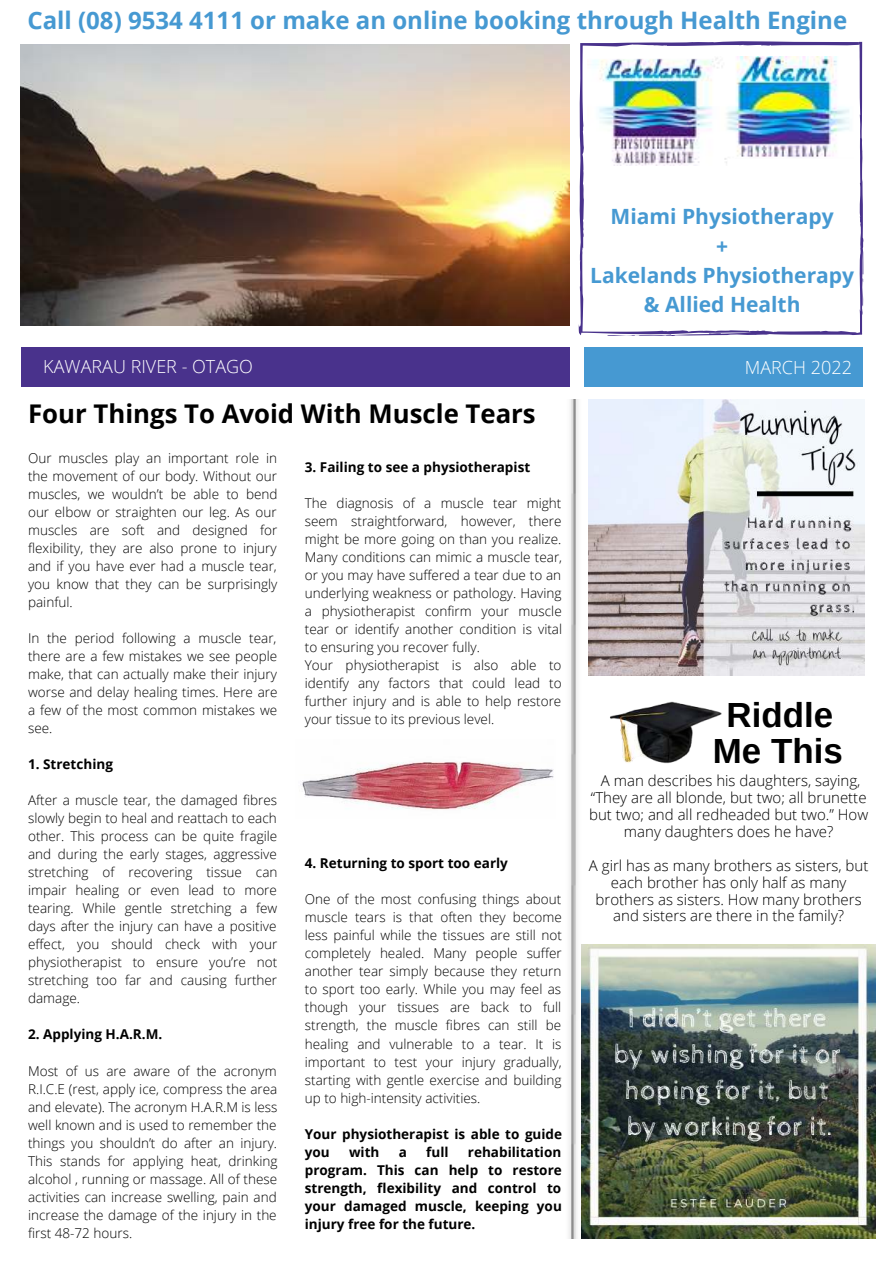
<style>
.page{position:relative;width:894px;height:1264px;background:#fff}
.page>*{position:absolute;margin:0;border:0;box-sizing:border-box;transform-origin:0 0}
.t1{font:700 34.95px/36px "Arimo";color:#000;text-align:center}
.t2{font:700 25.8px "Open Sans";color:#000}
.t3{font:700 24px "Open Sans";color:#4699d2}
.t4{font:700 21px/29.2px "Open Sans";color:#4699d2;text-align:center}
.t5{font:300 18px "Open Sans";color:#fff}
.t6{font:300 15px/17px "Open Sans";color:#000;text-align:center}
.t7{font:300 13.5px/18px "Open Sans";color:#000;text-align:justify}
.t8{font:700 13.5px/18px "Open Sans";color:#000}
</style>
<div class="page">
<svg style="left:578px;top:41px;width:285px;height:295px"></svg>
<div style="left:21px;top:347px;width:548px;height:40px;background:#49328c"></div>
<div style="left:584px;top:347px;width:278px;height:40px;background:#4699d2"></div>
<img style="left:587px;top:57px;width:266px;height:109px">
<img style="left:569px;top:399px;width:9px;height:839px">
<img style="left:610px;top:701px;width:112px;height:63px">
<img style="left:21px;top:44px;width:548px;height:282px">
<img style="left:588px;top:399px;width:276px;height:276px">
<img style="left:581px;top:944px;width:294px;height:294px">
<img style="left:300px;top:762px;width:254px;height:48px">
<h3 class="t3" style="left:27px;top:3px;width:821px">Call (08) 9534 4111 or make an online booking through Health Engine</h3>
<h3 class="t5" style="left:43px;top:354px;width:211px">KAWARAU RIVER - OTAGO</h3>
<h2 class="t2" style="left:28px;top:396px;width:509px">Four Things To Avoid With Muscle Tears</h2>
<p class="t7" style="left:28px;top:448px;width:251px">Our muscles play an important role in the movement of our body. Without our muscles, we wouldn’t be able to bend our elbow or straighten our leg. As our muscles are soft and designed for flexibility, they are also prone to injury and if you have ever had a muscle tear, you know that they can be surprisingly painful.</p>
<p class="t7" style="left:28px;top:628px;width:251px">In the period following a muscle tear, there are a few mistakes we see people make, that can actually make their injury worse and delay healing times. Here are a few of the most common mistakes we see.</p>
<p class="t8" style="left:28px;top:755px;width:86px">1. Stretching</p>
<p class="t7" style="left:28px;top:791px;width:251px">After a muscle tear, the damaged fibres slowly begin to heal and reattach to each other. This process can be quite fragile and during the early stages, aggressive stretching of recovering tissue can impair healing or even lead to more tearing. While gentle stretching a few days after the injury can have a positive effect, you should check with your physiotherapist to ensure you’re not stretching too far and causing further damage.</p>
<p class="t8" style="left:28px;top:1025px;width:136px">2. Applying H.A.R.M.</p>
<p class="t7" style="left:28px;top:1061px;width:251px">Most of us are aware of the acronym R.I.C.E (rest, apply ice, compress the area and elevate). The acronym H.A.R.M is less well known and is used to remember the things you shouldn’t do after an injury.<br>This stands for applying heat, drinking alcohol , running or massage. All of these activities can increase swelling, pain and increase the damage of the injury in the first 48-72 hours.</p>
<p class="t8" style="left:305px;top:457px;width:227px">3. Failing to see a physiotherapist</p>
<p class="t7" style="left:305px;top:493px;width:259px;text-align:left">The diagnosis of a muscle tear might seem straightforward, however, there might be more going on than you realize.<br>Many conditions can mimic a muscle tear, or you may have suffered a tear due to an underlying weakness or pathology. Having a physiotherapist confirm your muscle tear or identify another condition is vital to ensuring you recover fully.<br>Your physiotherapist is also able to identify any factors that could lead to further injury and is able to help restore your tissue to its previous level.</p>
<p class="t8" style="left:305px;top:854px;width:204px">4. Returning to sport too early</p>
<p class="t7" style="left:305px;top:890px;width:258px">One of the most confusing things about muscle tears is that often they become less painful while the tissues are still not completely healed. Many people suffer another tear simply because they return to sport too early. While you may feel as though your tissues are back to full strength, the muscle fibres can still be healing and vulnerable to a tear. It is important to test your injury gradually, starting with gentle exercise and building up to high-intensity activities.</p>
<p class="t8" style="left:305px;top:1124px;width:259px">Your physiotherapist is able to guide you</p>
<p class="t8" style="left:349px;top:1142px;width:32px">with</p>
<p class="t8" style="left:398px;top:1142px;width:10px">a</p>
<p class="t8" style="left:426px;top:1142px;width:24px">full</p>
<p class="t8" style="left:305px;top:1142px;width:258px;text-align:justify;text-indent:163px">rehabilitation program. This can help to restore strength, flexibility and control to your damaged muscle, keeping you injury free for the future.</p>
<h3 class="t4" style="left:590px;top:201px;width:265px">Miami Physiotherapy<br>+<br>Lakelands Physiotherapy &amp; Allied Health</h3>
<h3 class="t5" style="left:744px;top:355px;width:109px">MARCH 2022</h3>
<h3 class="t5" style="left:681px;top:355px;width:160px">APRIL NEWSLETTER</h3>
<h1 class="t1" style="left:712px;top:697px;width:131px">Riddle<br>Me This</h1>
<p class="t6" style="left:589px;top:772px;width:280px">A man describes his daughters, saying, “They are all blonde, but two; all brunette but two; and all redheaded but two.” How many daughters does he have?</p>
<p class="t6" style="left:588px;top:856px;width:281px">A girl has as many brothers as sisters, but each brother has only half as many brothers as sisters. How many brothers and sisters are there in the family?</p>
</div>
